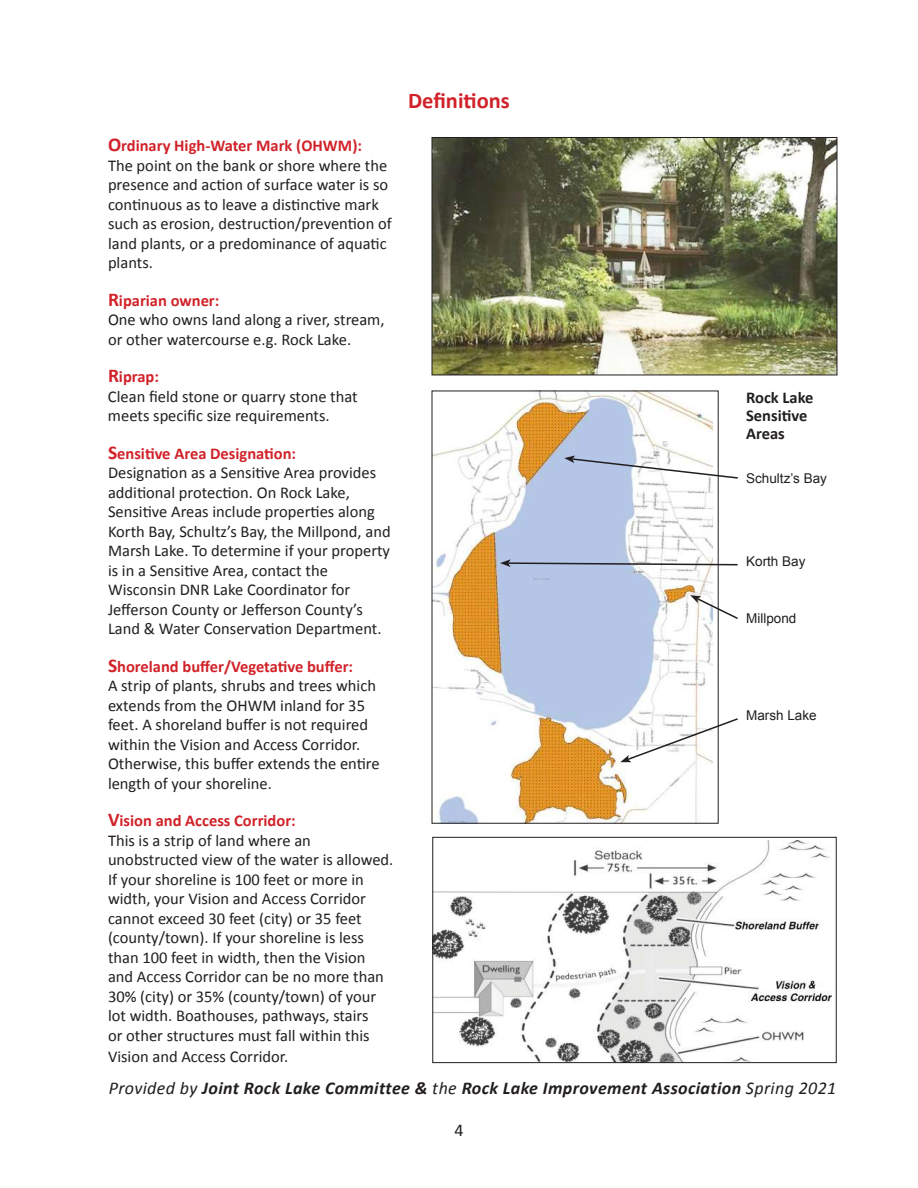
<style>
.page{position:relative;width:918px;height:1188px;background:#fff}
.page>*{position:absolute;margin:0;border:0;box-sizing:border-box;transform-origin:0 0}
.t1{font:700 22.5px "Calibri";color:#d12229}
.t2{font:italic 700 18px "Calibri";letter-spacing:.02em;color:#221e1f}
.t3{font:18px "Calibri";color:#221e1f}
.t4{font:16.5px/19.5px "Calibri";color:#221e1f}
.t5{font:700 16.5px/18px "Calibri";color:#221e1f}
.t6{font:13.5px "Arial";color:#221e1f}
.s1{font-weight:700;font-size:19.5px;color:#d12229}
.s2{font-weight:700;color:#d12229}
.s3{font-weight:400}
</style>
<div class="page">
<img style="left:434px;top:393px;width:278px;height:429px">
<img style="left:434px;top:841px;width:398px;height:220px">
<div style="left:432px;top:837px;width:405px;height:226px;border:1px solid #221e1f"></div>
<svg style="left:564px;top:455px;width:174px;height:25px"></svg>
<svg style="left:500px;top:559px;width:238px;height:8px"></svg>
<svg style="left:690px;top:595px;width:48px;height:25px"></svg>
<svg style="left:620px;top:717px;width:118px;height:45px"></svg>
<img style="left:434px;top:139px;width:401px;height:234px">
<div style="left:432px;top:137px;width:405px;height:238px;border:1px solid #221e1f"></div>
<p class="t4" style="left:108px;top:136px;width:285px"><span class="s1">O</span><span class="s2">rdinary High-Water Mark (OHWM):<br></span>The point on the bank or shore where the presence and action of surface water is so continuous as to leave a distinctive mark such as erosion, destruction/prevention of land plants, or a predominance of aquatic plants.</p>
<p class="t4" style="left:108px;top:291px;width:278px"><span class="s1">R</span><span class="s2">iparian owner:<br></span>One who owns land along a river, stream, or other watercourse e.g. Rock Lake.</p>
<p class="t4" style="left:108px;top:367px;width:251px"><span class="s1">R</span><span class="s2">iprap:<br></span>Clean field stone or quarry stone that meets specific size requirements.</p>
<p class="t4" style="left:108px;top:444px;width:284px"><span class="s1">S</span><span class="s2">ensitive Area Designation:<br></span>Designation as a Sensitive Area provides additional protection. On Rock Lake, Sensitive Areas include properties along Korth Bay, Schultz’s Bay, the Millpond, and Marsh Lake. To determine if your property is in a Sensitive Area, contact the Wisconsin DNR Lake Coordinator for Jefferson County or Jefferson County’s Land &amp; Water Conservation Department.</p>
<p class="t4" style="left:108px;top:657px;width:273px"><span class="s1">S</span><span class="s2">horeland buffer/Vegetative buffer:<br></span>A strip of plants, shrubs and trees which extends from the OHWM inland for 35 feet. A shoreland buffer is not required within the Vision and Access Corridor.<br>Otherwise, this buffer extends the entire length of your shoreline.</p>
<p class="t4" style="left:108px;top:811px;width:287px"><span class="s1">V</span><span class="s2">ision and Access Corridor:<br></span>This is a strip of land where an unobstructed view of the water is allowed.<br>If your shoreline is 100 feet or more in width, your Vision and Access Corridor cannot exceed 30 feet (city) or 35 feet (county/town). If your shoreline is less than 100 feet in width, then the Vision and Access Corridor can be no more than 30% (city) or 35% (county/town) of your lot width. Boathouses, pathways, stairs<br>or other structures must fall within this</p>
<p class="t4" style="left:108px;top:1047px;width:182px">Vision and Access Corridor.</p>
<h1 class="t1" style="left:408px;top:87px;width:103px">Definitions</h1>
<p class="t5" style="left:746px;top:389px;width:69px">Rock Lake<br>Sensitive<br>Areas</p>
<p class="t6" style="left:746px;top:473px;width:82px">Schultz’s Bay</p>
<p class="t6" style="left:746px;top:556px;width:61px">Korth Bay</p>
<p class="t6" style="left:746px;top:613px;width:52px">Millpond</p>
<p class="t6" style="left:746px;top:710px;width:72px">Marsh Lake</p>
<p class="t2" style="left:109px;top:1081px;width:729px"><span class="s3">Provided by</span> Joint Rock Lake Committee &amp; <span class="s3">the</span> Rock Lake Improvement Association <span class="s3">Spring 2021</span></p>
<p class="t3" style="left:454px;top:1124px;width:11px">4</p>
</div>
